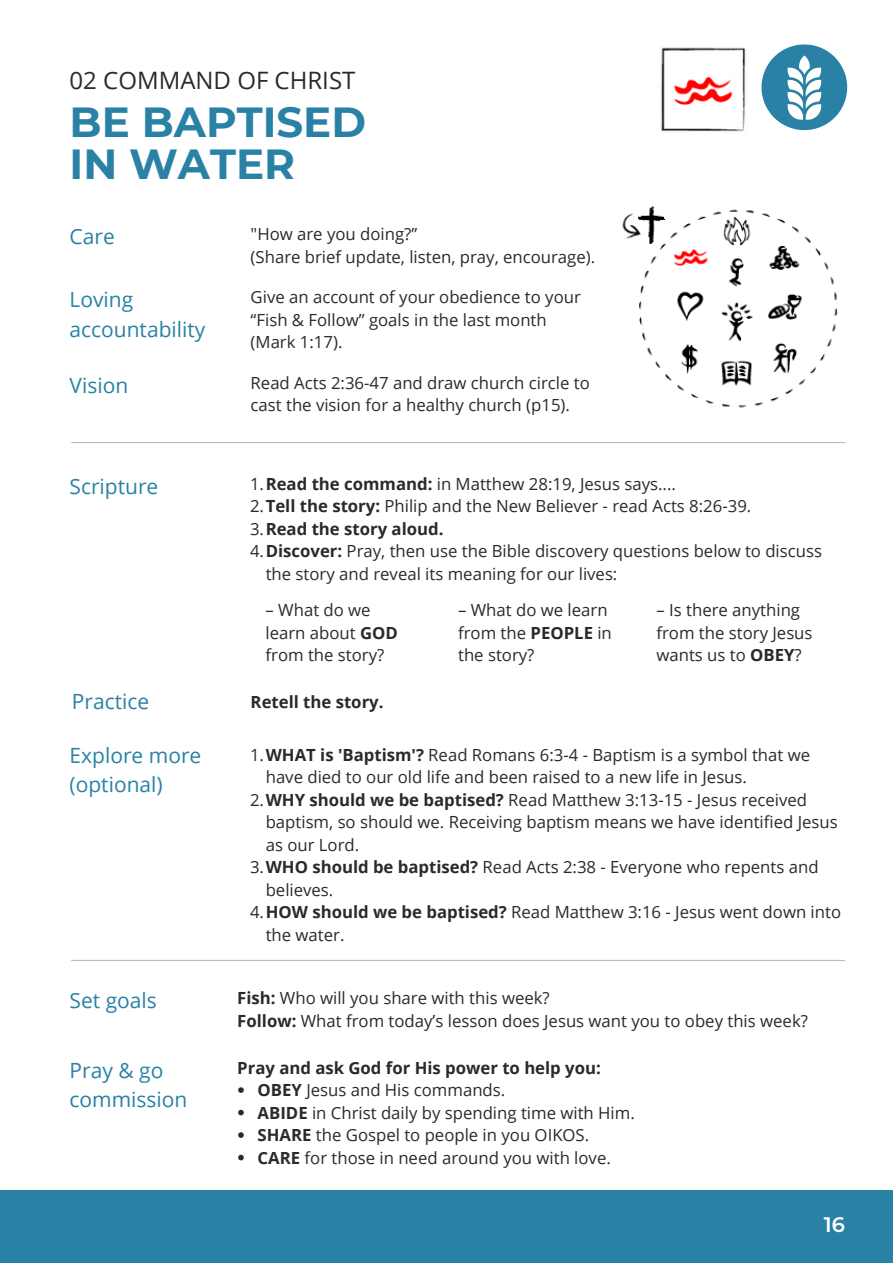
<style>
.page{position:relative;width:893px;height:1264px;background:#fff}
.page>*{position:absolute;margin:0;border:0;box-sizing:border-box;transform-origin:0 0}
.t1{font:700 42px/41.5px "Montserrat";color:#2982a5}
.t2{font:24px "Open Sans";color:#2a2a2a}
.t3{font:21px/29.2px "Open Sans";color:#2982a5}
.t4{font:600 21px "Montserrat";color:#fff}
.t5{font:16.8px/22.5px "Open Sans";color:#2a2a2a}
.t6{font:700 16.8px "Open Sans";color:#2a2a2a}
.s1{font-weight:700}
.s2{font-weight:400}
</style>
<div class="page">
<div style="left:0;top:1190px;width:892px;height:72px;background:#2982a5"></div>
<svg style="left:761px;top:44px;width:86px;height:86px"></svg>
<img style="left:622px;top:206px;width:216px;height:202px">
<hr style="left:71px;top:959px;width:774px;height:2px;background:#bbb">
<hr style="left:71px;top:442px;width:774px;height:1px;background:#bbb">
<img style="left:661px;top:47px;width:85px;height:85px">
<svg style="left:238px;top:1087px;width:6px;height:5px"></svg>
<svg style="left:238px;top:1109px;width:6px;height:6px"></svg>
<svg style="left:238px;top:1132px;width:6px;height:5px"></svg>
<svg style="left:238px;top:1154px;width:6px;height:6px"></svg>
<h2 class="t2" style="left:70px;top:63px;width:287px">02 COMMAND OF CHRIST</h2>
<h1 class="t1" style="left:70px;top:101px;width:298px">BE BAPTISED<br>IN WATER</h1>
<p class="t3" style="left:70px;top:221px;width:47px">Care</p>
<p class="t3" style="left:70px;top:285px;width:137px">Loving accountability</p>
<p class="t3" style="left:70px;top:370px;width:60px">Vision</p>
<p class="t5" style="left:250px;top:223px;width:346px">"How are you doing?”<br>(Share brief update, listen, pray, encourage).</p>
<p class="t5" style="left:250px;top:285px;width:332px">Give an account of your obedience to your “Fish &amp; Follow” goals in the last month (Mark 1:17).</p>
<p class="t5" style="left:250px;top:371px;width:341px">Read Acts 2:36-47 and draw church circle to cast the vision for a healthy church (p15).</p>
<p class="t3" style="left:70px;top:471px;width:90px">Scripture</p>
<p class="t5" style="left:250px;top:472px;width:427px">1.<span class="s1">Read the command:</span> in Matthew 28:19, Jesus says....</p>
<p class="t5" style="left:250px;top:494px;width:502px">2.<span class="s1">Tell the story:</span> Philip and the New Believer - read Acts 8:26-39.</p>
<p class="t6" style="left:250px;top:517px;width:195px"><span class="s2">3.</span>Read the story aloud.</p>
<p class="t5" style="left:250px;top:539px;width:573px">4.<span class="s1">Discover:</span> Pray, then use the Bible discovery questions below to discuss</p>
<p class="t5" style="left:266px;top:562px;width:353px">the story and reveal its meaning for our lives:</p>
<p class="t5" style="left:265px;top:598px;width:134px">– What do we learn about <span class="s1">GOD </span>from the story?</p>
<p class="t5" style="left:458px;top:598px;width:155px">– What do we learn from the <span class="s1">PEOPLE</span> in the story?</p>
<p class="t5" style="left:656px;top:598px;width:158px">– Is there anything from the story Jesus wants us to <span class="s1">OBEY</span>?</p>
<p class="t3" style="left:72px;top:686px;width:79px">Practice</p>
<p class="t6" style="left:250px;top:690px;width:134px">Retell the story.</p>
<p class="t3" style="left:70px;top:740px;width:133px">Explore more (optional)</p>
<p class="t5" style="left:250px;top:743px;width:561px">1.<span class="s1">WHAT is 'Baptism'?</span> Read Romans 6:3-4 - Baptism is a symbol that we</p>
<p class="t5" style="left:266px;top:765px;width:482px">have died to our old life and been raised to a new life in Jesus.</p>
<p class="t5" style="left:250px;top:788px;width:558px">2.<span class="s1">WHY should we be baptised?</span> Read Matthew 3:13-15 - Jesus received</p>
<p class="t5" style="left:266px;top:810px;width:573px">baptism, so should we. Receiving baptism means we have identified Jesus</p>
<p class="t5" style="left:266px;top:833px;width:95px">as our Lord.</p>
<p class="t5" style="left:250px;top:855px;width:570px">3.<span class="s1">WHO should be baptised?</span> Read Acts 2:38 - Everyone who repents and</p>
<p class="t5" style="left:266px;top:878px;width:69px">believes.</p>
<p class="t5" style="left:250px;top:900px;width:592px">4.<span class="s1">HOW should we be baptised?</span> Read Matthew 3:16 - Jesus went down into</p>
<p class="t5" style="left:266px;top:923px;width:80px">the water.</p>
<p class="t3" style="left:70px;top:985px;width:89px">Set goals</p>
<p class="t3" style="left:70px;top:1055px;width:119px">Pray &amp; go commission</p>
<p class="t5" style="left:237px;top:986px;width:572px"><span class="s1">Fish:</span> Who will you share with this week?<br><span class="s1">Follow:</span> What from today’s lesson does Jesus want you to obey this week?</p>
<p class="t6" style="left:237px;top:1056px;width:365px">Pray and ask God for His power to help you:</p>
<p class="t5" style="left:257px;top:1078px;width:378px"><span class="s1">OBEY</span> Jesus and His commands.<br><span class="s1">ABIDE</span> in Christ daily by spending time with Him.<br><span class="s1">SHARE</span> the Gospel to people in you OIKOS.<br><span class="s1">CARE</span> for those in need around you with love.</p>
<p class="t4" style="left:823px;top:1211px;width:23px">16</p>
</div>
